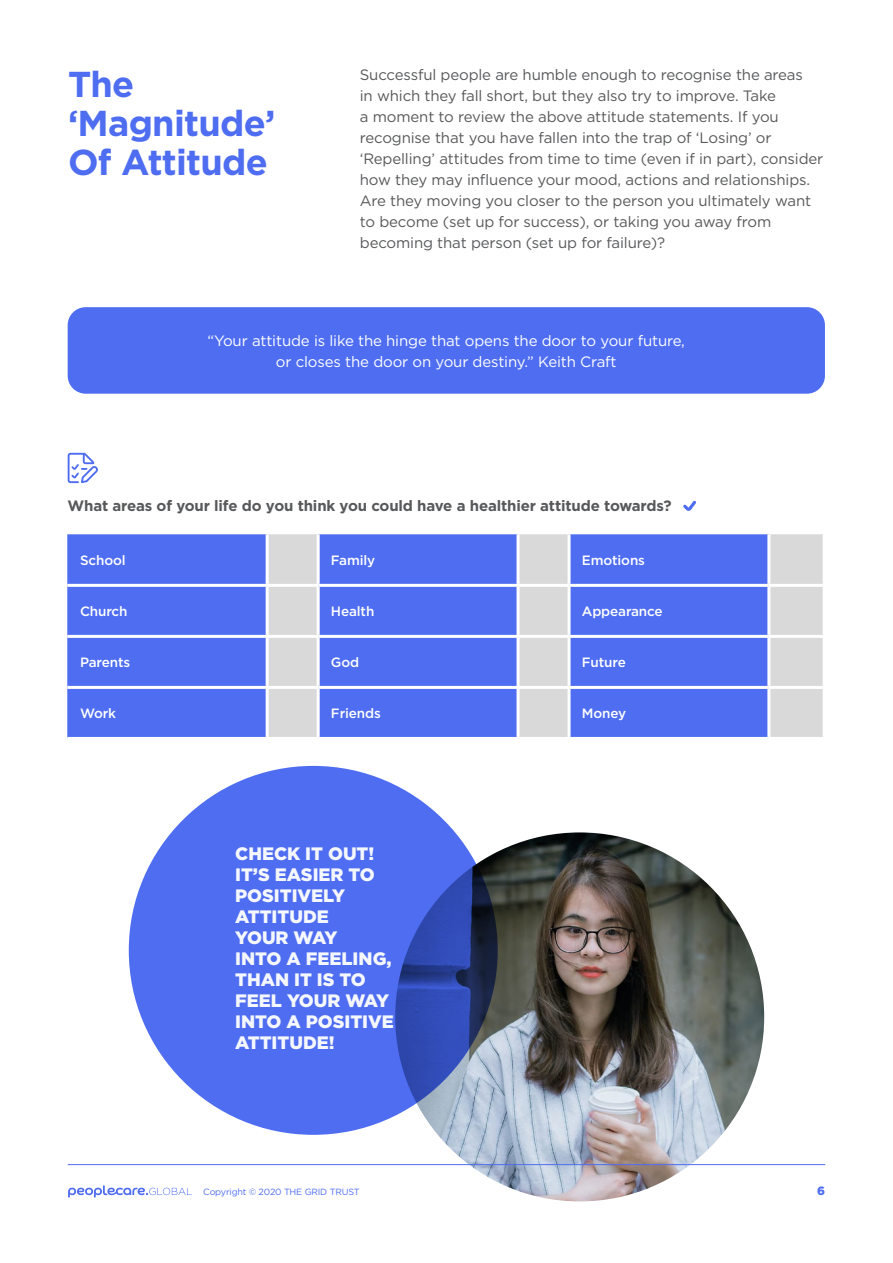
<style>
.page{position:relative;width:893px;height:1263px;background:#fff}
.page>*{position:absolute;margin:0;border:0;box-sizing:border-box;transform-origin:0 0}
.t1{font:700 36px/39px "Gotham";letter-spacing:-.02em;color:#4e6df1}
.t2{font:900 18px/21px "Gotham";color:#fff}
.t3{font:15px/21px "Gotham";letter-spacing:-.01em;color:#58595b}
.t4{font:15px/21px "Gotham";letter-spacing:-.01em;color:#fff;text-align:center}
.t5{font:700 15px "Gotham";letter-spacing:-.01em;color:#58595b}
.t6{font:500 13.5px "Gotham";letter-spacing:-.01em;color:#fff}
.t7{font:900 12px "Gotham";color:#4e6df1}
.t8{font:9px "Gotham";letter-spacing:-.02em;color:#4e6df1}
</style>
<div class="page">
<img style="left:395px;top:832px;width:369px;height:369px;border-radius:184px">
<svg style="left:129px;top:766px;width:369px;height:369px;background:#4866e3"></svg>
<div style="left:68px;top:307px;width:757px;height:87px;background:#4e6df1;border-radius:18px"></div>
<svg style="left:68px;top:453px;width:30px;height:30px"></svg>
<div style="left:67px;top:534px;width:199px;height:203px;background:#4e6df1"></div>
<svg style="left:269px;top:534px;width:554px;height:203px;background:#758bea"></svg>
<hr style="left:317px;top:534px;width:3px;height:50px;background:#fff">
<hr style="left:516px;top:534px;width:3px;height:50px;background:#fff">
<hr style="left:568px;top:534px;width:3px;height:50px;background:#fff">
<hr style="left:767px;top:534px;width:3px;height:50px;background:#fff">
<hr style="left:67px;top:584px;width:200px;height:3px;background:#fff">
<hr style="left:267px;top:584px;width:51px;height:3px;background:#fff">
<hr style="left:318px;top:584px;width:200px;height:3px;background:#fff">
<hr style="left:317px;top:587px;width:3px;height:48px;background:#fff">
<hr style="left:518px;top:584px;width:51px;height:3px;background:#fff">
<hr style="left:516px;top:587px;width:3px;height:48px;background:#fff">
<hr style="left:569px;top:584px;width:200px;height:3px;background:#fff">
<hr style="left:568px;top:587px;width:3px;height:48px;background:#fff">
<hr style="left:769px;top:584px;width:57px;height:3px;background:#fff">
<hr style="left:767px;top:587px;width:3px;height:48px;background:#fff">
<hr style="left:67px;top:635px;width:200px;height:3px;background:#fff">
<hr style="left:267px;top:635px;width:51px;height:3px;background:#fff">
<hr style="left:318px;top:635px;width:200px;height:3px;background:#fff">
<hr style="left:317px;top:638px;width:3px;height:48px;background:#fff">
<hr style="left:518px;top:635px;width:51px;height:3px;background:#fff">
<hr style="left:516px;top:638px;width:3px;height:48px;background:#fff">
<hr style="left:569px;top:635px;width:200px;height:3px;background:#fff">
<hr style="left:568px;top:638px;width:3px;height:48px;background:#fff">
<hr style="left:769px;top:635px;width:57px;height:3px;background:#fff">
<hr style="left:767px;top:638px;width:3px;height:48px;background:#fff">
<hr style="left:67px;top:686px;width:200px;height:3px;background:#fff">
<hr style="left:267px;top:686px;width:51px;height:3px;background:#fff">
<hr style="left:318px;top:686px;width:200px;height:3px;background:#fff">
<hr style="left:317px;top:689px;width:3px;height:48px;background:#fff">
<hr style="left:518px;top:686px;width:51px;height:3px;background:#fff">
<hr style="left:516px;top:689px;width:3px;height:48px;background:#fff">
<hr style="left:569px;top:686px;width:200px;height:3px;background:#fff">
<hr style="left:568px;top:689px;width:3px;height:48px;background:#fff">
<hr style="left:769px;top:686px;width:57px;height:3px;background:#fff">
<hr style="left:767px;top:689px;width:3px;height:48px;background:#fff">
<svg style="left:683px;top:500px;width:13px;height:11px"></svg>
<hr style="left:68px;top:1164px;width:757px;height:1px;background:#4e6df1">
<svg style="left:68px;top:1185px;width:123px;height:12px"></svg>
<h1 class="t1" style="left:68px;top:64px;width:209px">The ‘Magnitude’<br>Of Attitude</h1>
<p class="t3" style="left:360px;top:64px;width:465px">Successful people are humble enough to recognise the areas<br>in which they fall short, but they also try to improve. Take<br>a moment to review the above attitude statements. If you recognise that you have fallen into the trap of ‘Losing’ or ‘Repelling’ attitudes from time to time (even if in part), consider how they may influence your mood, actions and relationships.<br>Are they moving you closer to the person you ultimately want to become (set up for success), or taking you away from becoming that person (set up for failure)?</p>
<p class="t4" style="left:208px;top:330px;width:479px">“Your attitude is like the hinge that opens the door to your future, or closes the door on your destiny.” Keith Craft</p>
<p class="t5" style="left:68px;top:496px;width:605px">What areas of your life do you think you could have a healthier attitude towards?</p>
<p class="t6" style="left:80px;top:552px;width:47px">School</p>
<p class="t6" style="left:331px;top:552px;width:46px">Family</p>
<p class="t6" style="left:582px;top:552px;width:65px">Emotions</p>
<p class="t6" style="left:80px;top:603px;width:49px">Church</p>
<p class="t6" style="left:331px;top:603px;width:45px">Health</p>
<p class="t6" style="left:582px;top:603px;width:82px">Appearance</p>
<p class="t6" style="left:80px;top:654px;width:52px">Parents</p>
<p class="t6" style="left:331px;top:654px;width:30px">God</p>
<p class="t6" style="left:582px;top:654px;width:45px">Future</p>
<p class="t6" style="left:80px;top:705px;width:38px">Work</p>
<p class="t6" style="left:331px;top:705px;width:51px">Friends</p>
<p class="t6" style="left:582px;top:705px;width:46px">Money</p>
<p class="t2" style="left:235px;top:843px;width:160px">CHECK IT OUT!<br>IT’S EASIER TO<br>POSITIVELY<br>ATTITUDE<br>YOUR WAY<br>INTO A FEELING,<br>THAN IT IS TO<br>FEEL YOUR WAY<br>INTO A POSITIVE<br>ATTITUDE!</p>
<p class="t8" style="left:203px;top:1186px;width:158px">Copyright © 2020 THE GRID TRUST</p>
<p class="t7" style="left:817px;top:1182px;width:9px">6</p>
</div>
